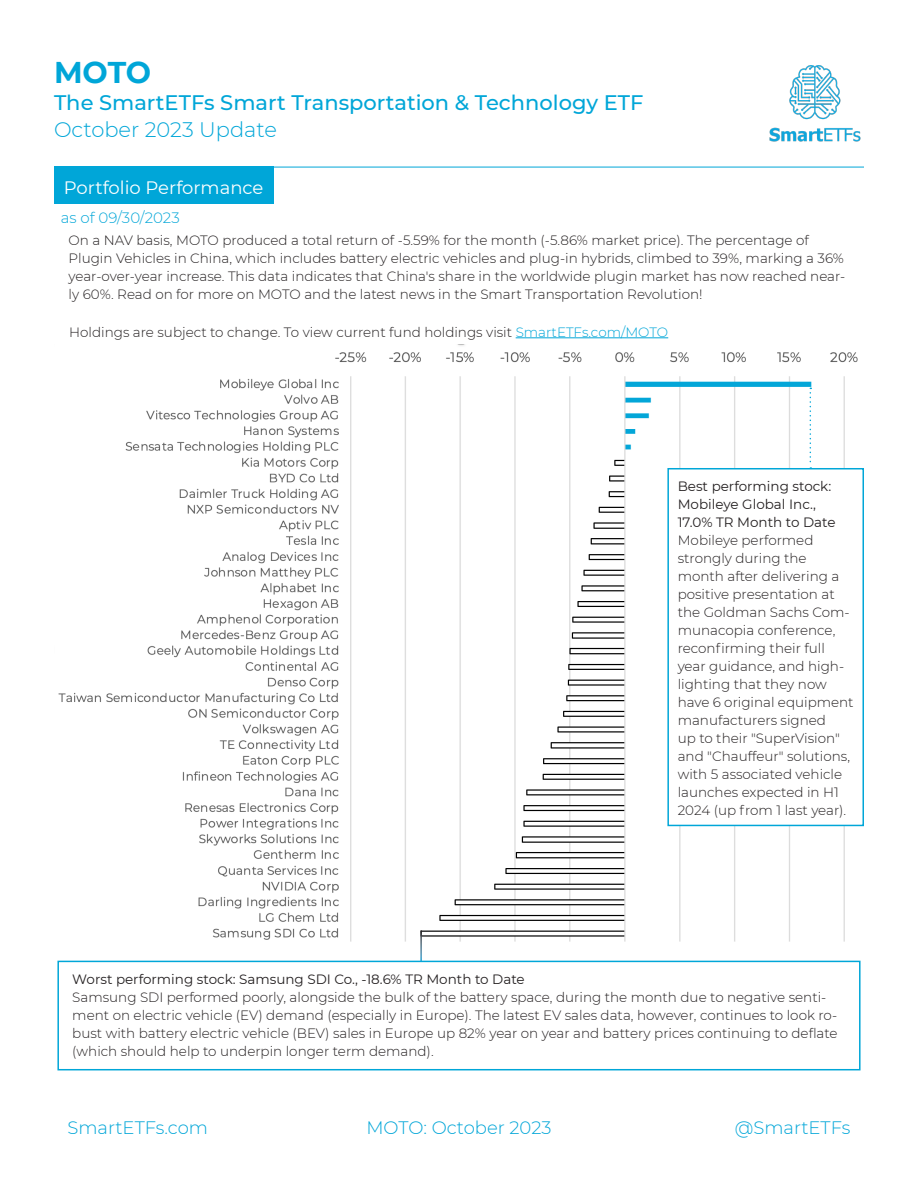
<style>
.page{position:relative;width:918px;height:1188px;background:#fff}
.page>*{position:absolute;margin:0;border:0;box-sizing:border-box;transform-origin:0 0}
.t1{font:700 30px "Montserrat";color:#00a6d8}
.t2{font:500 21px "Montserrat";color:#00a6d8}
.t3{font:300 21px "Montserrat";color:#00a6d8}
.t4{font:300 18px "Montserrat";color:#00a6d8}
.t5{font:18px "Montserrat";color:#fff}
.t6{font:300 15px "Montserrat";color:#00a6d8}
.t7{font:300 13.5px/18px "Montserrat";color:#231f20}
.t8{font:13.5px/18px "Montserrat";color:#231f20}
.s1{color:#00a6d8}
</style>
<div class="page">
<hr style="left:54px;top:167px;width:810px;height:1px;background:#00a6d8">
<img style="left:769px;top:65px;width:92px;height:77px">
<img style="left:58px;top:345px;width:806px;height:597px">
<div style="left:57px;top:961px;width:804px;height:109px;background:#fff;border:2px solid #00a6d8"></div>
<div style="left:54px;top:167px;width:219px;height:37px;background:#00a6d8"></div>
<div style="left:667px;top:468px;width:197px;height:358px;background:#fff;border:2px solid #00a6d8"></div>
<hr style="left:516px;top:337px;width:152px;height:1px;background:#00a6d8">
<hr style="left:420px;top:930px;width:2px;height:31px;background:#fff">
<svg style="left:810px;top:388px;width:1px;height:81px"></svg>
<h1 class="t1" style="left:54px;top:51px;width:99px">MOTO</h1>
<h2 class="t2" style="left:54px;top:88px;width:591px">The SmartETFs Smart Transportation &amp; Technology ETF</h2>
<h2 class="t3" style="left:54px;top:115px;width:224px">October 2023 Update</h2>
<p class="t5" style="left:64px;top:175px;width:201px">Portfolio Performance</p>
<p class="t6" style="left:61px;top:208px;width:121px">as of 09/30/2023</p>
<p class="t7" style="left:69px;top:231px;width:778px">On a NAV basis, MOTO produced a total return of -5.59% for the month (-5.86% market price). The percentage of Plugin Vehicles in China, which includes battery electric vehicles and plug-in hybrids, climbed to 39%, marking a 36% year-over-year increase. This data indicates that China's share in the worldwide plugin market has now reached near&shy;ly 60%. Read on for more on MOTO and the latest news in the Smart Transportation Revolution!</p>
<p class="t7" style="left:69px;top:323px;width:601px">Holdings are subject to change. To view current fund holdings visit <span class="s1">SmartETFs.com/MOTO</span></p>
<p class="t8" style="left:678px;top:476px;width:155px">Best performing stock:</p>
<p class="t8" style="left:678px;top:494px;width:159px">Mobileye Global Inc.,<br>17.0% TR Month to Date</p>
<p class="t7" style="left:678px;top:531px;width:177px">Mobileye performed strongly during the month after delivering a positive presentation at the Goldman Sachs Com&shy;munacopia conference, reconfirming their full year guidance, and high&shy;lighting that they now have 6 original equipment manufacturers signed<br>up to their "SuperVision" and "Chauffeur" solutions, with 5 associated vehicle launches expected in H1<br>2024 (up from 1 last year).</p>
<p class="t8" style="left:72px;top:970px;width:454px">Worst performing stock: Samsung SDI Co., -18.6% TR Month to Date</p>
<p class="t7" style="left:72px;top:988px;width:767px">Samsung SDI performed poorly, alongside the bulk of the battery space, during the month due to negative senti&shy;ment on electric vehicle (EV) demand (especially in Europe). The latest EV sales data, however, continues to look ro&shy;bust with battery electric vehicle (BEV) sales in Europe up 82% year on year and battery prices continuing to deflate (which should help to underpin longer term demand).</p>
<h3 class="t4" style="left:68px;top:1115px;width:142px">SmartETFs.com</h3>
<h3 class="t4" style="left:366px;top:1115px;width:187px">MOTO: October 2023</h3>
<h3 class="t4" style="left:735px;top:1115px;width:117px">@SmartETFs</h3>
</div>
